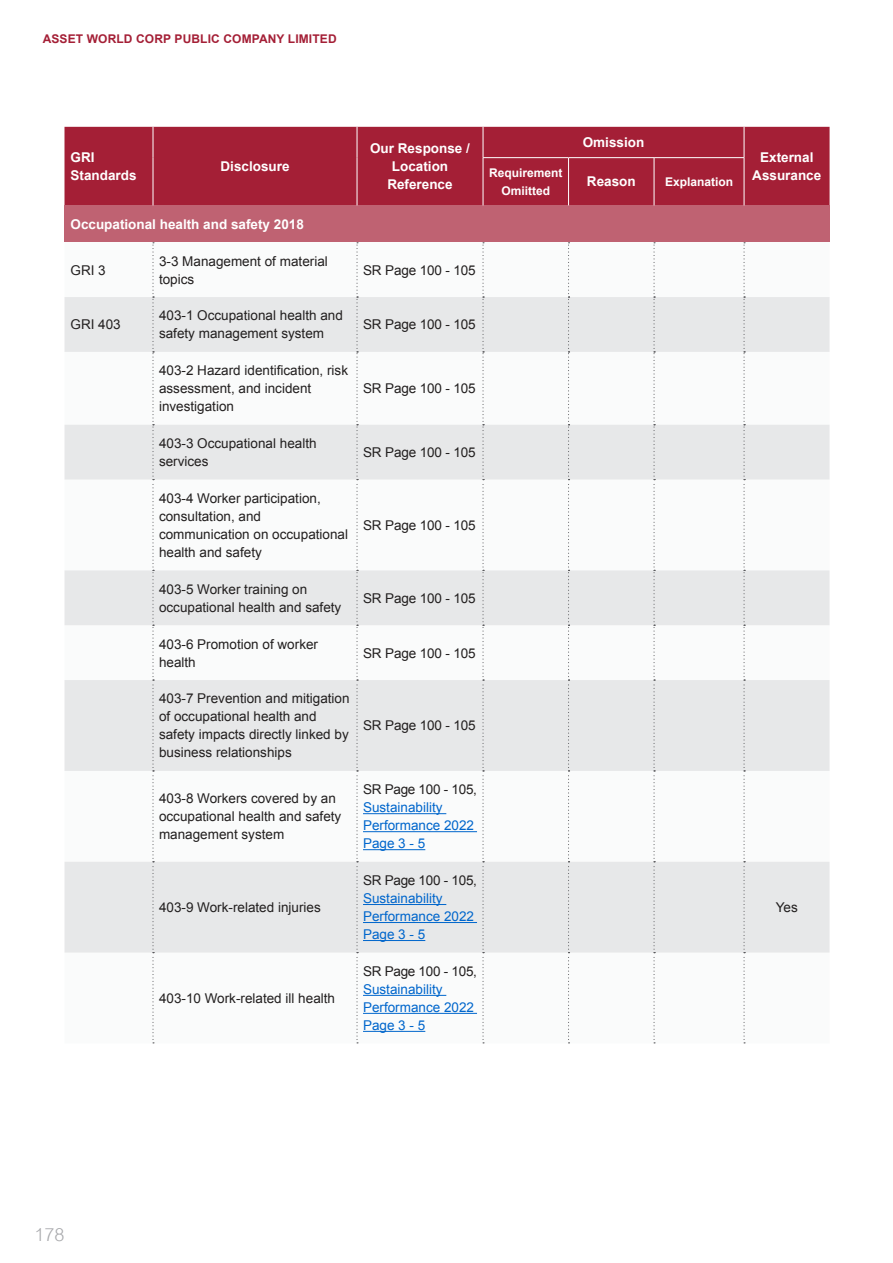
<style>
.page{position:relative;width:893px;height:1263px;background:#fff}
.page>*{position:absolute;margin:0;border:0;box-sizing:border-box;transform-origin:0 0}
.t1{font:300 18px "Arial MT Std";color:#a7a8ab}
.t2{font:13.5px/18px "Arial";color:#221f1f}
.t3{font:700 13.5px/18px "Arial";color:#fff}
.t4{font:13.5px/18px "Arial";color:#06c}
.t5{font:13.5px "Arial";letter-spacing:-.02em;color:#221f1f}
.t6{font:700 12px "Arial";letter-spacing:.01em;color:#a41f36}
.t7{font:700 12px "Arial";color:#fff}
</style>
<div class="page">
<div style="left:64px;top:127px;width:766px;height:78px;background:#a41f36"></div>
<div style="left:64px;top:205px;width:766px;height:37px;background:#bf6272"></div>
<svg style="left:64px;top:297px;width:766px;height:655px;fill:#e7e8e9"></svg>
<svg style="left:152px;top:242px;width:2px;height:801px"></svg>
<svg style="left:356px;top:242px;width:2px;height:801px"></svg>
<svg style="left:482px;top:242px;width:2px;height:801px"></svg>
<svg style="left:568px;top:242px;width:1px;height:801px"></svg>
<svg style="left:653px;top:242px;width:2px;height:801px"></svg>
<svg style="left:743px;top:242px;width:2px;height:801px"></svg>
<hr style="left:153px;top:127px;width:1px;height:31px;background:#fff">
<hr style="left:357px;top:127px;width:1px;height:31px;background:#fff">
<hr style="left:153px;top:158px;width:1px;height:47px;background:#fff">
<hr style="left:357px;top:158px;width:1px;height:47px;background:#fff">
<hr style="left:483px;top:127px;width:1px;height:30px;background:#fff">
<hr style="left:744px;top:127px;width:1px;height:30px;background:#fff">
<hr style="left:483px;top:157px;width:85px;height:1px;background:#fff">
<hr style="left:483px;top:158px;width:1px;height:47px;background:#fff">
<hr style="left:568px;top:157px;width:86px;height:1px;background:#fff">
<hr style="left:568px;top:158px;width:1px;height:47px;background:#fff">
<hr style="left:654px;top:157px;width:90px;height:1px;background:#fff">
<hr style="left:654px;top:158px;width:1px;height:47px;background:#fff">
<hr style="left:744px;top:158px;width:1px;height:47px;background:#fff">
<hr style="left:363px;top:813px;width:83px;height:1px;background:#06c">
<hr style="left:363px;top:831px;width:114px;height:1px;background:#06c">
<hr style="left:363px;top:849px;width:62px;height:1px;background:#06c">
<hr style="left:363px;top:904px;width:83px;height:1px;background:#06c">
<hr style="left:363px;top:922px;width:114px;height:1px;background:#06c">
<hr style="left:363px;top:940px;width:62px;height:1px;background:#06c">
<hr style="left:363px;top:995px;width:83px;height:1px;background:#06c">
<hr style="left:363px;top:1013px;width:114px;height:1px;background:#06c">
<hr style="left:363px;top:1031px;width:62px;height:1px;background:#06c">
<p class="t6" style="left:43px;top:32px;width:295px">ASSET WORLD CORP PUBLIC COMPANY LIMITED</p>
<p class="t3" style="left:70px;top:150px;width:68px">GRI<br>Standards</p>
<p class="t3" style="left:220px;top:159px;width:71px">Disclosure</p>
<p class="t3" style="left:370px;top:141px;width:101px;text-align:center">Our Response /<br>Location<br>Reference</p>
<p class="t3" style="left:70px;top:216px;width:235px">Occupational health and safety 2018</p>
<p class="t2" style="left:70px;top:262px;width:37px">GRI 3</p>
<p class="t2" style="left:159px;top:253px;width:170px">3-3 Management of material topics</p>
<p class="t2" style="left:363px;top:261px;width:114px">SR Page 100 - 105</p>
<p class="t2" style="left:70px;top:317px;width:52px">GRI 403</p>
<p class="t2" style="left:159px;top:307px;width:185px">403-1 Occupational health and safety management system</p>
<p class="t2" style="left:363px;top:316px;width:114px">SR Page 100 - 105</p>
<p class="t2" style="left:159px;top:362px;width:191px">403-2 Hazard identification, risk assessment, and incident investigation</p>
<p class="t2" style="left:363px;top:380px;width:114px">SR Page 100 - 105</p>
<p class="t2" style="left:159px;top:434px;width:159px">403-3 Occupational health services</p>
<p class="t2" style="left:363px;top:443px;width:114px">SR Page 100 - 105</p>
<p class="t2" style="left:159px;top:489px;width:191px">403-4 Worker participation, consultation, and communication on occupational health and safety</p>
<p class="t2" style="left:363px;top:516px;width:114px">SR Page 100 - 105</p>
<p class="t2" style="left:159px;top:580px;width:184px">403-5 Worker training on occupational health and safety</p>
<p class="t2" style="left:363px;top:589px;width:114px">SR Page 100 - 105</p>
<p class="t2" style="left:159px;top:636px;width:161px">403-6 Promotion of worker health</p>
<p class="t2" style="left:363px;top:644px;width:114px">SR Page 100 - 105</p>
<p class="t2" style="left:159px;top:690px;width:192px">403-7 Prevention and mitigation of occupational health and safety impacts directly linked by business relationships</p>
<p class="t2" style="left:363px;top:717px;width:114px">SR Page 100 - 105</p>
<p class="t2" style="left:159px;top:790px;width:184px">403-8 Workers covered by an occupational health and safety management system</p>
<p class="t5" style="left:363px;top:781px;width:115px">SR Page 100 - 105,</p>
<p class="t4" style="left:363px;top:800px;width:113px">Sustainability<br>Performance 2022<br>Page 3 - 5</p>
<p class="t3" style="left:583px;top:135px;width:63px">Omission</p>
<p class="t3" style="left:760px;top:150px;width:55px">External</p>
<p class="t7" style="left:489px;top:168px;width:75px">Requirement</p>
<p class="t3" style="left:752px;top:168px;width:71px">Assurance</p>
<p class="t7" style="left:501px;top:186px;width:50px">Omiitted</p>
<p class="t3" style="left:587px;top:174px;width:50px">Reason</p>
<p class="t7" style="left:665px;top:177px;width:70px">Explanation</p>
<h1 class="t1" style="left:34px;top:1225px;width:32px">178</h1>
<p class="t2" style="left:159px;top:898px;width:163px">403-9 Work-related injuries</p>
<p class="t2" style="left:159px;top:989px;width:178px">403-10 Work-related ill health</p>
<p class="t5" style="left:363px;top:871px;width:115px">SR Page 100 - 105,</p>
<p class="t4" style="left:363px;top:890px;width:113px">Sustainability<br>Performance 2022<br>Page 3 - 5</p>
<p class="t2" style="left:776px;top:898px;width:24px">Yes</p>
<p class="t5" style="left:363px;top:962px;width:115px">SR Page 100 - 105,</p>
<p class="t4" style="left:363px;top:981px;width:113px">Sustainability<br>Performance 2022<br>Page 3 - 5</p>
</div>
